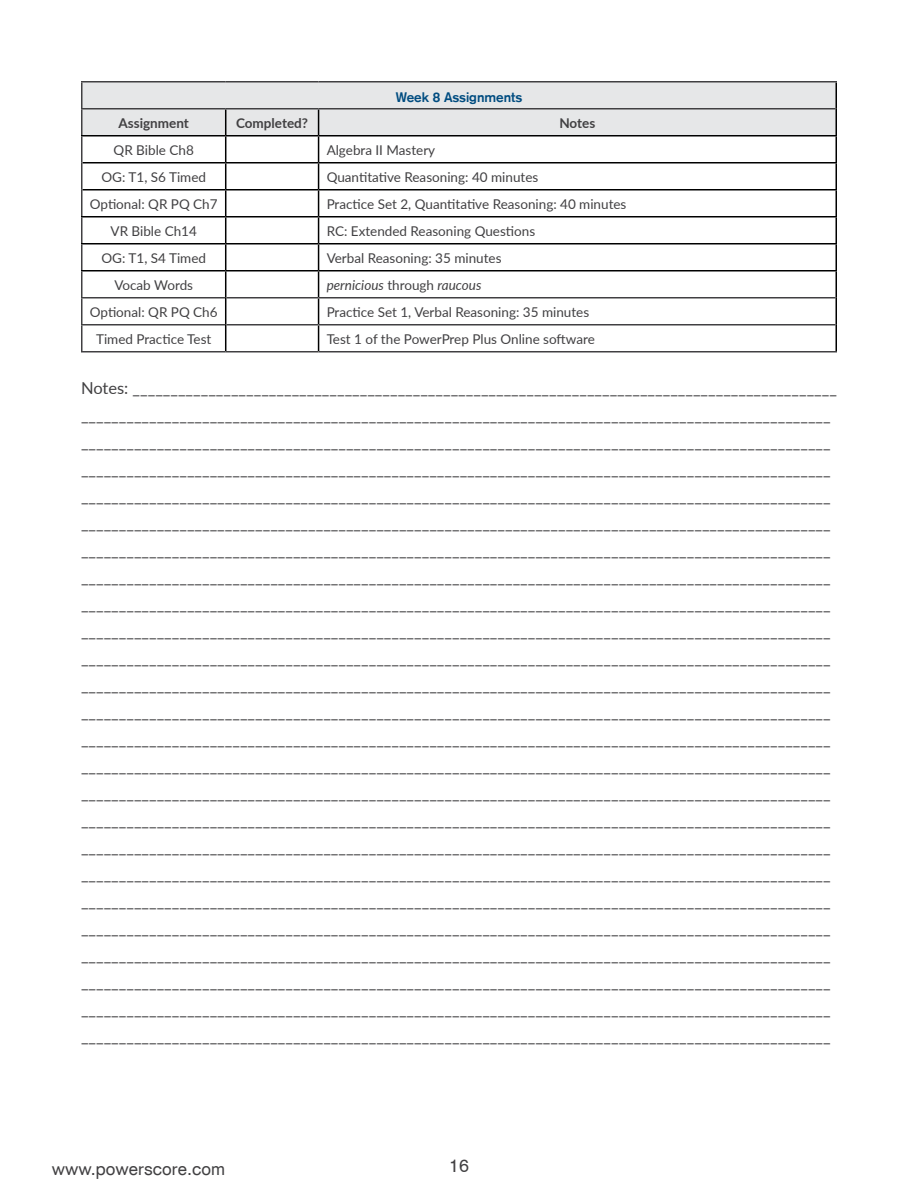
<style>
.page{position:relative;width:918px;height:1188px;background:#fff}
.page>*{position:absolute;margin:0;border:0;box-sizing:border-box;transform-origin:0 0}
.t1{font:18px "Akzidenz Grotesk";color:#414042}
.t2{font:16.5px/27px "Lato";letter-spacing:-.005em;color:#414042}
.t3{font:13.5px "Lato";color:#414042}
.t4{font:700 13.5px "Lato";color:#414042}
.t5{font:italic 13.5px "Lato";color:#414042}
.t6{font:700 13.5px "Akzidenz Grotesk";color:#004c80}
.s1{font-style:normal}
</style>
<div class="page">
<hr style="left:81px;top:81px;width:145px;height:1px;background:#414042">
<hr style="left:226px;top:81px;width:93px;height:1px;background:#414042">
<hr style="left:319px;top:81px;width:518px;height:1px;background:#414042">
<svg style="left:81px;top:82px;width:756px;height:269px"></svg>
<hr style="left:81px;top:351px;width:145px;height:1px;background:#414042">
<hr style="left:226px;top:297px;width:93px;height:1px;background:#414042">
<hr style="left:319px;top:297px;width:517px;height:1px;background:#414042">
<hr style="left:226px;top:324px;width:93px;height:2px;background:#414042">
<hr style="left:319px;top:324px;width:517px;height:2px;background:#414042">
<hr style="left:226px;top:351px;width:93px;height:1px;background:#414042">
<hr style="left:319px;top:351px;width:518px;height:1px;background:#414042">
<p class="t6" style="left:396px;top:89px;width:128px">Week 8 Assignments</p>
<p class="t4" style="left:119px;top:113px;width:72px">Assignment</p>
<p class="t4" style="left:236px;top:113px;width:74px">Completed?</p>
<p class="t4" style="left:559px;top:113px;width:37px">Notes</p>
<p class="t3" style="left:114px;top:140px;width:82px">QR Bible Ch8</p>
<p class="t3" style="left:327px;top:140px;width:110px">Algebra II Mastery</p>
<p class="t3" style="left:101px;top:167px;width:106px">OG: T1, S6 Timed</p>
<p class="t3" style="left:327px;top:167px;width:213px">Quantitative Reasoning: 40 minutes</p>
<p class="t3" style="left:90px;top:194px;width:129px">Optional: QR PQ Ch7</p>
<p class="t3" style="left:327px;top:194px;width:301px">Practice Set 2, Quantitative Reasoning: 40 minutes</p>
<p class="t3" style="left:111px;top:221px;width:88px">VR Bible Ch14</p>
<p class="t3" style="left:327px;top:221px;width:210px">RC: Extended Reasoning Questions</p>
<p class="t3" style="left:101px;top:248px;width:106px">OG: T1, S4 Timed</p>
<p class="t3" style="left:327px;top:248px;width:176px">Verbal Reasoning: 35 minutes</p>
<p class="t3" style="left:114px;top:275px;width:80px">Vocab Words</p>
<p class="t5" style="left:327px;top:275px;width:156px">pernicious <span class="s1">through</span> raucous</p>
<p class="t3" style="left:90px;top:302px;width:129px">Optional: QR PQ Ch6</p>
<p class="t3" style="left:327px;top:302px;width:264px">Practice Set 1, Verbal Reasoning: 35 minutes</p>
<p class="t3" style="left:96px;top:329px;width:117px">Timed Practice Test</p>
<p class="t3" style="left:327px;top:329px;width:270px">Test 1 of the PowerPrep Plus Online software</p>
<p class="t2" style="left:81px;top:374px;width:757px">Notes: _____________________________________________________________________________________________ ___________________________________________________________________________________________________ ___________________________________________________________________________________________________ ___________________________________________________________________________________________________ ___________________________________________________________________________________________________ ___________________________________________________________________________________________________ ___________________________________________________________________________________________________ ___________________________________________________________________________________________________ ___________________________________________________________________________________________________ ___________________________________________________________________________________________________ ___________________________________________________________________________________________________ ___________________________________________________________________________________________________ ___________________________________________________________________________________________________ ___________________________________________________________________________________________________ ___________________________________________________________________________________________________ ___________________________________________________________________________________________________ ___________________________________________________________________________________________________ ___________________________________________________________________________________________________ ___________________________________________________________________________________________________ ___________________________________________________________________________________________________ ___________________________________________________________________________________________________ ___________________________________________________________________________________________________ ___________________________________________________________________________________________________ ___________________________________________________________________________________________________ ___________________________________________________________________________________________________</p>
<p class="t1" style="left:52px;top:1157px;width:175px">www.powerscore.com</p>
<p class="t1" style="left:449px;top:1154px;width:22px">16</p>
</div>
